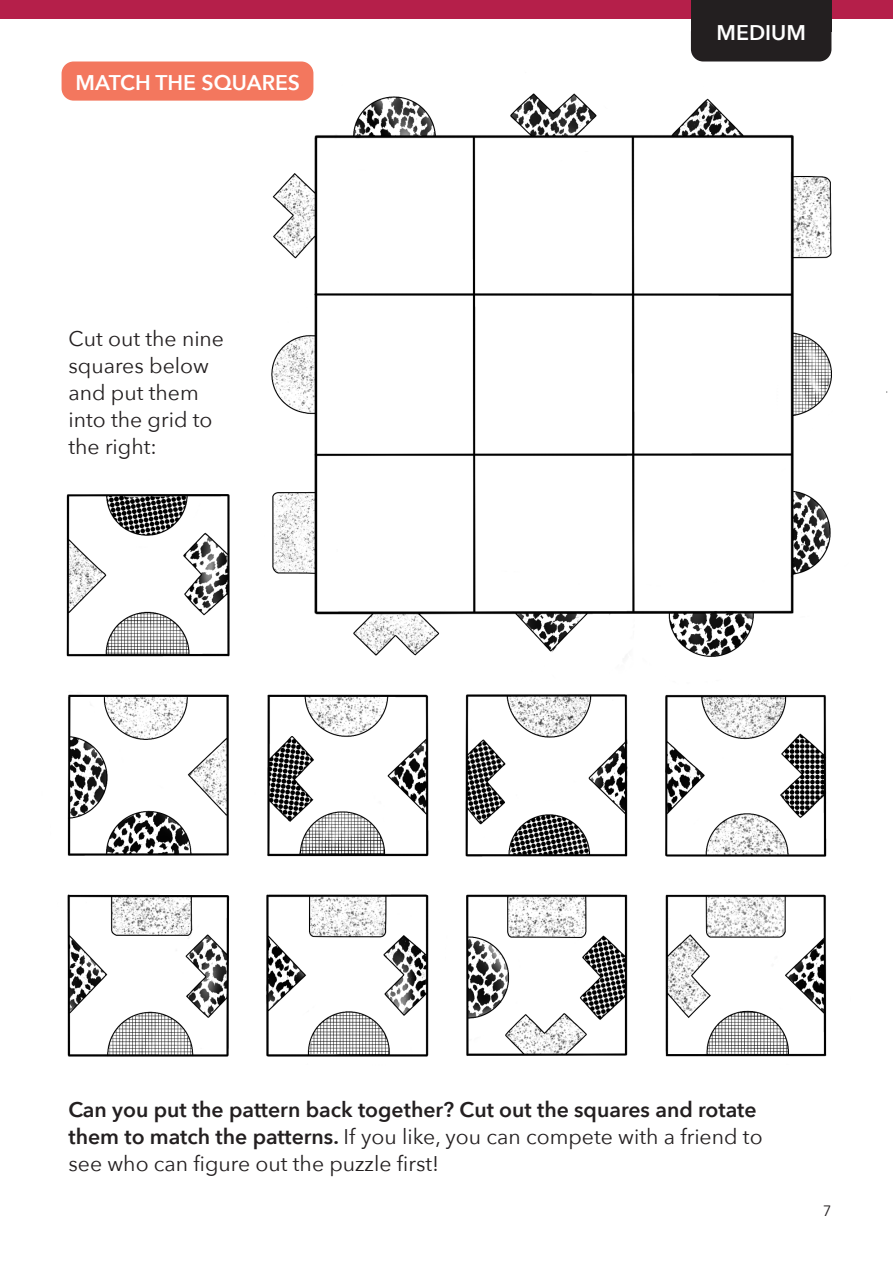
<style>
.page{position:relative;width:893px;height:1263px;background:#fff}
.page>*{position:absolute;margin:0;border:0;box-sizing:border-box;transform-origin:0 0}
._1__Heading{font:600 21.15px/27px "Avenir Next";color:#231f20}
._1__Heading-2{font:21.15px/27px "Avenir Next";color:#231f20}
._1__Heading-3{font:600 21.15px "Avenir Next";color:#fff}
.t1{font:15px "Avenir Next";color:#231f20}
.s1{font-weight:400}
</style>
<div class="page">
<div style="left:0;top:0;width:893px;height:18px;background:#b51f4a"></div>
<img style="left:271px;top:62px;width:617px;height:595px">
<div style="left:62px;top:62px;width:251px;height:39px;background:#f3775e;border-radius:12px"></div>
<img style="left:67px;top:694px;width:760px;height:363px">
<img style="left:66px;top:494px;width:164px;height:163px">
<div style="left:691px;top:20px;width:140px;height:42px;background:#231f20;border-radius:12px"></div>
<div style="left:691px;top:0;width:140px;height:31px;background:#231f20"></div>
<p class="_1__Heading-3" style="left:76px;top:64px;width:226px">MATCH THE SQUARES</p>
<p class="_1__Heading-2" style="left:68px;top:325px;width:157px">Cut out the nine squares below and put them into the grid to the right:</p>
<p class="_1__Heading-3" style="left:716px;top:14px;width:91px">MEDIUM</p>
<p class="_1__Heading" style="left:68px;top:1095px;width:696px">Can you put the pattern back together? Cut out the squares and rotate them to match the patterns. <span class="s1">If you like, you can compete with a friend to see who can figure out the puzzle first!</span></p>
<p class="t1" style="left:823px;top:1198px;width:10px">7</p>
</div>
